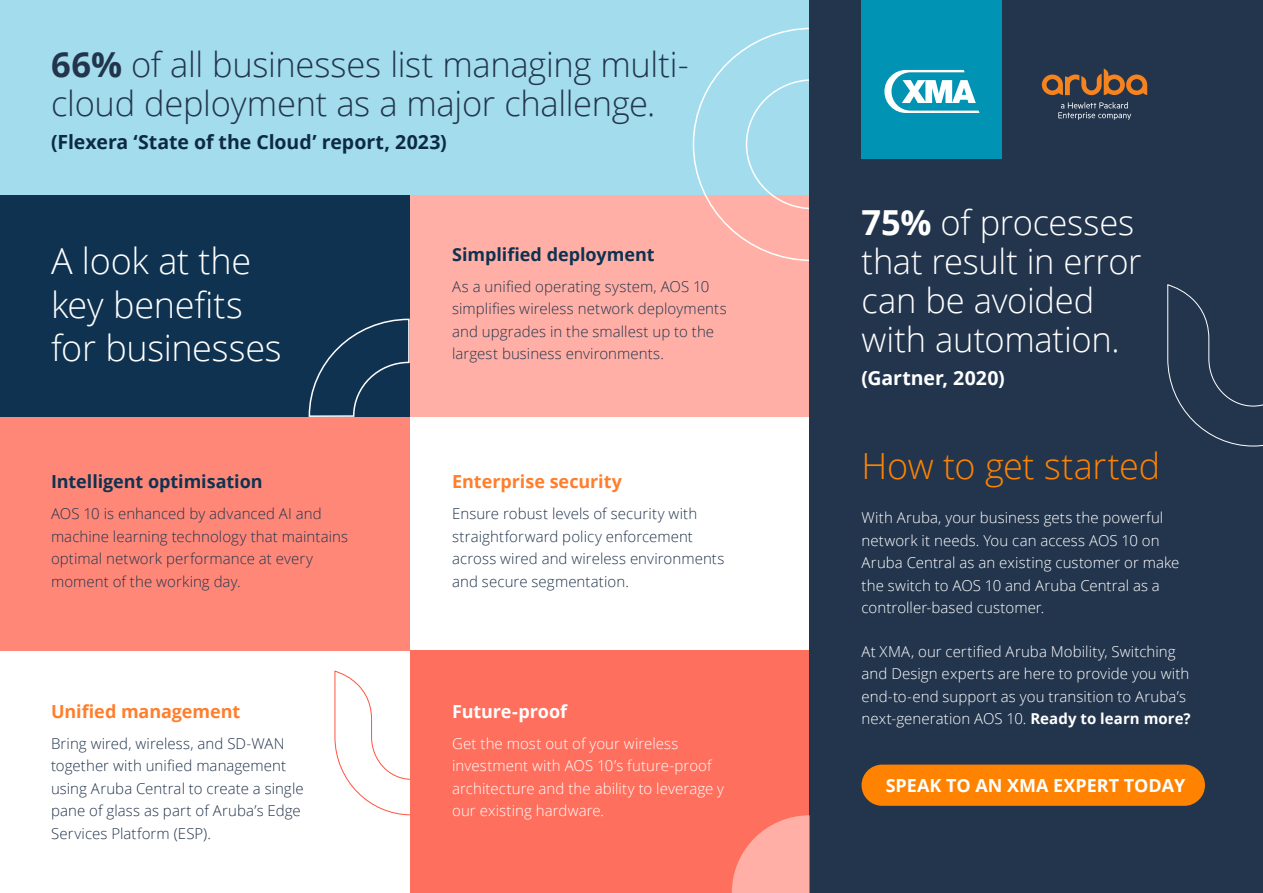
<style>
.page{position:relative;width:1263px;height:893px;background:#fff}
.page>*{position:absolute;margin:0;border:0;box-sizing:border-box;transform-origin:0 0}
.t1{font:300 36px/43.5px "Open Sans";letter-spacing:-.01em;color:#fff}
.t2{font:300 36px "Open Sans";letter-spacing:-.01em;color:#ff8300}
.t3{font:300 34.5px/39px "Open Sans";letter-spacing:-.01em;color:#23354d}
.t4{font:300 34.5px/39px "Open Sans";letter-spacing:-.005em;color:#fff}
.t5{font:700 19.5px "Open Sans";letter-spacing:-.005em;color:#0d2a45}
.t6{font:700 19.5px "Open Sans";color:#fff}
.t7{font:700 18px "Open Sans";letter-spacing:-.005em;color:#0f3250}
.t8{font:700 18px "Open Sans";letter-spacing:-.005em;color:#ff7e2c}
.t9{font:700 18px "Open Sans";color:#fff}
.t10{font:300 15px/22.5px "Open Sans";letter-spacing:.005em;color:#23354d}
.t11{font:300 15px/22.5px "Open Sans";letter-spacing:.005em;color:#fff}
.s1{font-weight:700}
</style>
<div class="page">
<svg style="left:334px;top:650px;width:154px;height:166px"></svg>
<div style="left:410px;top:651px;width:399px;height:242px;background:#ff6f5d"></div>
<div style="left:0;top:0;width:809px;height:196px;background:#a2dced"></div>
<div style="left:410px;top:196px;width:401px;height:221px;background:#ffafa5"></div>
<svg style="left:692px;top:27px;width:117px;height:234px"></svg>
<div style="left:809px;top:0;width:454px;height:893px;background:#23354d"></div>
<svg style="left:732px;top:815px;width:77px;height:78px"></svg>
<div style="left:0;top:196px;width:410px;height:221px;background:#0f3250"></div>
<svg style="left:308px;top:318px;width:102px;height:99px"></svg>
<div style="left:0;top:417px;width:410px;height:234px;background:#ff8778"></div>
<div style="left:861px;top:1px;width:141px;height:158px;background:#0093b3"></div>
<svg style="left:884px;top:70px;width:95px;height:43px"></svg>
<svg style="left:1058px;top:102px;width:73px;height:18px"></svg>
<svg style="left:1042px;top:68px;width:105px;height:27px"></svg>
<div style="left:861px;top:765px;width:344px;height:41px;background:#ff8300;border-radius:21px"></div>
<svg style="left:1167px;top:284px;width:96px;height:163px"></svg>
<h2 class="t3" style="left:51px;top:44px;width:639px"><span class="s1">66%</span> of all businesses list managing multi&shy;cloud deployment as a major challenge.</h2>
<h3 class="t5" style="left:51px;top:129px;width:397px">(Flexera ‘State of the Cloud’ report, 2023)</h3>
<h1 class="t1" style="left:51px;top:239px;width:232px">A look at the key benefits for businesses</h1>
<p class="t7" style="left:51px;top:469px;width:213px">Intelligent optimisation</p>
<p class="t10" style="left:51px;top:502px;width:299px">AOS 10 is enhanced by advanced AI and machine learning technology that maintains optimal network performance at every moment of the working day.</p>
<p class="t8" style="left:51px;top:698px;width:191px">Unified management</p>
<p class="t10" style="left:51px;top:731px;width:254px">Bring wired, wireless, and SD-WAN together with unified management using Aruba Central to create a single pane of glass as part of Aruba’s Edge Services Platform (ESP).</p>
<p class="t7" style="left:452px;top:241px;width:204px">Simplified deployment</p>
<p class="t10" style="left:452px;top:274px;width:276px">As a unified operating system, AOS 10 simplifies wireless network deployments and upgrades in the smallest up to the largest business environments.</p>
<p class="t8" style="left:452px;top:469px;width:172px">Enterprise security</p>
<p class="t10" style="left:452px;top:502px;width:274px">Ensure robust levels of security with straightforward policy enforcement across wired and wireless environments and secure segmentation.</p>
<p class="t9" style="left:452px;top:698px;width:116px">Future-proof</p>
<p class="t11" style="left:452px;top:731px;width:273px">Get the most out of your wireless investment with AOS 10’s future-proof architecture and the ability to leverage y our existing hardware.</p>
<h2 class="t4" style="left:861px;top:202px;width:282px"><span class="s1">75%</span> of processes that result in error can be avoided with automation.</h2>
<h3 class="t6" style="left:861px;top:364px;width:145px">(Gartner, 2020)</h3>
<h1 class="t2" style="left:861px;top:442px;width:300px">How to get started</h1>
<p class="t11" style="left:861px;top:506px;width:319px">With Aruba, your business gets the powerful network it needs. You can access AOS 10 on Aruba Central as an existing customer or make the switch to AOS 10 and Aruba Central as a controller-based customer.</p>
<p class="t11" style="left:861px;top:640px;width:330px">At XMA, our certified Aruba Mobility, Switching and Design experts are here to provide you with end-to-end support as you transition to Aruba’s next-generation AOS 10. <span class="s1">Ready to learn more?</span></p>
<p class="t9" style="left:886px;top:772px;width:301px">SPEAK TO AN XMA EXPERT TODAY</p>
</div>
